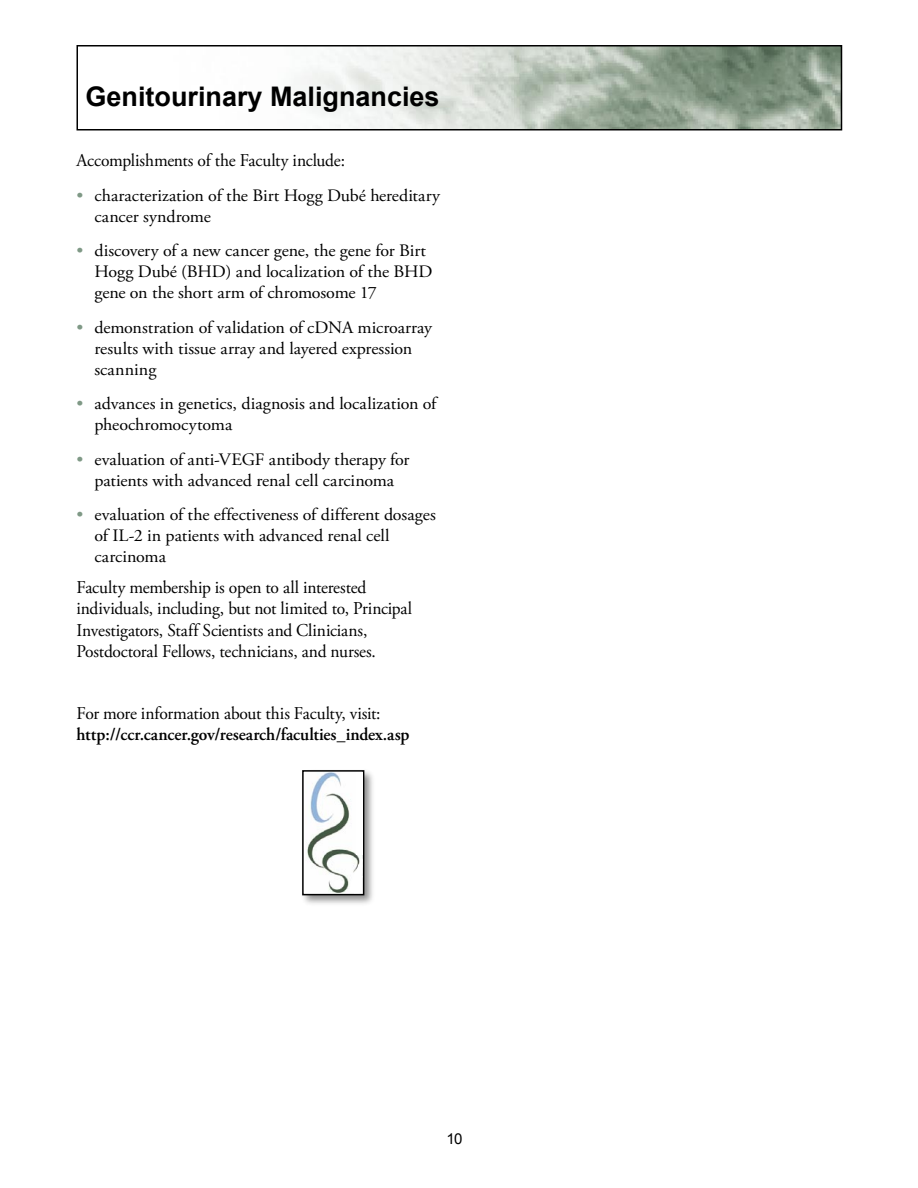
<style>
.page{position:relative;width:918px;height:1188px;background:#fff}
.page>*{position:absolute;margin:0;border:0;box-sizing:border-box;transform-origin:0 0}
._1_00_-_Faculty_Group_name_Page_2{font:700 27px "Arial";color:#000}
._2_01_-_body_text{font:18px/21.6px "Adobe Garamond Pro";letter-spacing:-.01em;color:#000}
._2_01_-_body_text-2{font:600 18px/21.6px "Adobe Garamond Pro";letter-spacing:-.005em;color:#000}
._2_02_-_bullet_text{font:17.4px/21px "Adobe Garamond Pro";letter-spacing:-.005em;color:#000}
._3_03_-_Subhead_level_3_-_italic__indent{font:15px "Arial";color:#000}
.s1{color:#7f9986}
.s2{font-weight:400}
</style>
<div class="page">
<img style="left:296px;top:48px;width:543px;height:80px">
<div style="left:76px;top:45px;width:766px;height:86px;border:2px solid #000"></div>
<div style="left:299px;top:767px;width:78px;height:140px;background:#000;opacity:.45"></div>
<img style="left:305px;top:773px;width:56px;height:119px">
<div style="left:302px;top:770px;width:62px;height:125px;border:2px solid #000"></div>
<div style="left:356px;top:772px;width:6px;height:82px;background:#fff"></div>
<svg style="left:349px;top:858px;width:14px;height:35px"></svg>
<p class="_1_00_-_Faculty_Group_name_Page_2" style="left:86px;top:78px;width:356px">Genitourinary Malignancies</p>
<p class="_2_01_-_body_text" style="left:76px;top:150px;width:270px">Accomplishments of the Faculty include:</p>
<p class="_2_02_-_bullet_text" style="left:94px;top:185px;width:347px;text-indent:-18px"><span class="s1">•</span> characterization of the Birt Hogg Dubé hereditary cancer syndrome</p>
<p class="_2_02_-_bullet_text" style="left:94px;top:241px;width:340px;text-indent:-18px"><span class="s1">•</span> discovery of a new cancer gene, the gene for Birt<br>Hogg Dubé (BHD) and localization of the BHD gene on the short arm of chromosome 17</p>
<p class="_2_02_-_bullet_text" style="left:94px;top:317px;width:339px;text-indent:-18px"><span class="s1">•</span> demonstration of validation of cDNA microarray results with tissue array and layered expression scanning</p>
<p class="_2_02_-_bullet_text" style="left:94px;top:394px;width:343px;text-indent:-18px"><span class="s1">•</span> advances in genetics, diagnosis and localization of pheochromocytoma</p>
<p class="_2_02_-_bullet_text" style="left:76px;top:449px;width:335px;text-align:center"><span class="s1">•</span> evaluation of anti-VEGF antibody therapy for patients with advanced renal cell carcinoma</p>
<p class="_2_02_-_bullet_text" style="left:94px;top:505px;width:343px;text-indent:-18px"><span class="s1">•</span> evaluation of the effectiveness of different dosages of IL-2 in patients with advanced renal cell carcinoma</p>
<p class="_2_01_-_body_text" style="left:76px;top:577px;width:337px">Faculty membership is open to all interested individuals, including, but not limited to, Principal Investigators, Staff Scientists and Clinicians, Postdoctoral Fellows, technicians, and nurses.</p>
<p class="_2_01_-_body_text-2" style="left:76px;top:702px;width:335px"><span class="s2">For more information about this Faculty, visit: </span>http://ccr.cancer.gov/research/faculties_index.asp</p>
<p class="_3_03_-_Subhead_level_3_-_italic__indent" style="left:446px;top:1129px;width:18px">10</p>
</div>
